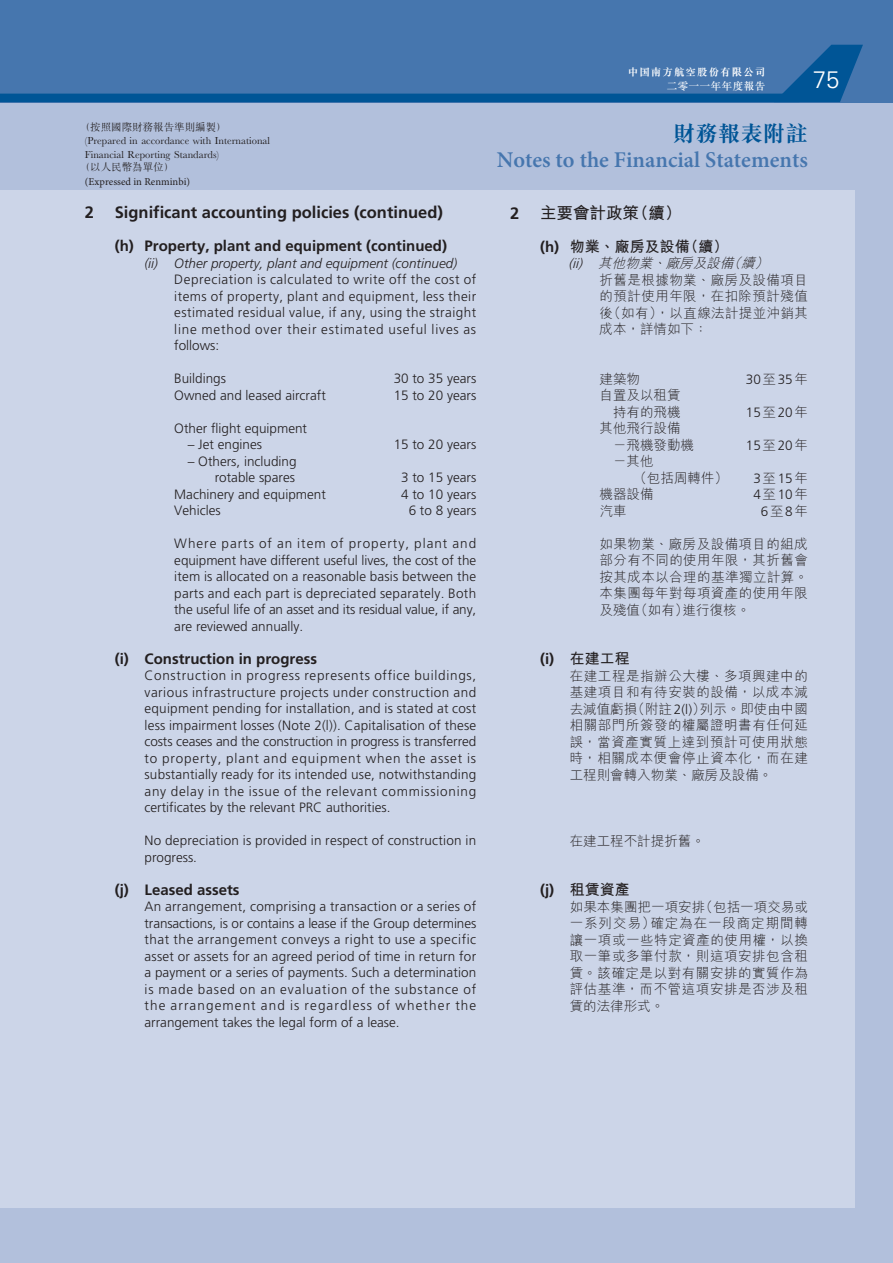
<style>
.page{position:relative;width:893px;height:1263px;background:#fff}
.page>*{position:absolute;margin:0;border:0;box-sizing:border-box;transform-origin:0 0}
.t1{font:300 24px "Univers";color:#fff}
.t2{font:600 22.5px "Minion Pro";color:#4676ae}
.t3{font:22.5px "M Sung HK Bold E Ten B5 H";color:#005596}
.t4{font:700 16.5px "Frutiger";color:#231f20}
.t5{font:16.5px "M Hei HK Bold E Ten B5 H";color:#231f20}
.t6{font:700 15px "Frutiger";color:#231f20}
.t7{font:15px "M Hei HK Bold E Ten B5 H";color:#231f20}
.t8{font:300 13.5px/16.5px "Frutiger";color:#231f20;text-align:justify}
.t9{font:13.5px/16.5px "M Hei HK Light E Ten B5 H";letter-spacing:.035em;color:#231f20;text-align:justify}
.t10{font:300 13.5px/16.5px "Frutiger";letter-spacing:.02em;color:#231f20}
.t11{font:italic 300 13.5px "Frutiger";color:#231f20}
.t12{font:13.5px/16.5px "M Hei HK Light E Ten B5 H";color:#231f20}
.t13{font:10.5px "M Sung HK Light E Ten B5 H";color:#231f20}
.t14{font:10.5px "Minion Pro";color:#231f20}
.t15{font:10.5px "M Sung HK Bold E Ten B5 H";letter-spacing:.1em;color:#fff}
.t16{font:10.5px "M Sung HK Medium E Ten B5 H";letter-spacing:.05em;color:#fff}
.s1{font-family:"Frutiger";font-weight:700}
.s2{font-family:"Frutiger";font-weight:300;font-style:italic}
.s3{font-style:italic}
.s4{font-family:"M Hei HK Light E Ten B5 H";font-weight:400}
.s5{font-family:"Frutiger";font-weight:300}
</style>
<div class="page">
<div style="left:0;top:94px;width:893px;height:1169px;background:#b2c0dc"></div>
<div style="left:0;top:0;width:893px;height:102px;background:#4676ae"></div>
<div style="left:0;top:94px;width:799px;height:8px;background:#005596"></div>
<svg style="left:774px;top:45px;width:89px;height:57px"></svg>
<div style="left:0;top:190px;width:855px;height:1018px;background:#ccd5e8"></div>
<p class="t13" style="left:80px;top:123px;width:148px">（按照國際財務報告準則編製）</p>
<p class="t13" style="left:85px;top:136px;width:186px">(Prepared in accordance with International</p>
<p class="t13" style="left:85px;top:150px;width:136px">Financial Reporting Standards)</p>
<p class="t13" style="left:80px;top:163px;width:96px">（以人民幣為單位）</p>
<p class="t14" style="left:85px;top:177px;width:107px">(Expressed in Renminbi)</p>
<p class="t4" style="left:85px;top:206px;width:359px">2 Significant accounting policies (continued)</p>
<p class="t6" style="left:115px;top:240px;width:334px">(h) Property, plant and equipment (continued)</p>
<p class="t11" style="left:145px;top:258px;width:314px">(ii) Other property, plant and equipment (continued)</p>
<p class="t8" style="left:174px;top:272px;width:303px">Depreciation is calculated to write off the cost of items of property, plant and equipment, less their estimated residual value, if any, using the straight line method over their estimated useful lives as follows:</p>
<p class="t8" style="left:174px;top:371px;width:53px">Buildings</p>
<p class="t8" style="left:394px;top:371px;width:84px">30 to 35 years</p>
<p class="t8" style="left:174px;top:388px;width:153px">Owned and leased aircraft</p>
<p class="t8" style="left:394px;top:388px;width:84px">15 to 20 years</p>
<p class="t8" style="left:174px;top:421px;width:134px">Other flight equipment</p>
<p class="t8" style="left:188px;top:437px;width:76px">– Jet engines</p>
<p class="t8" style="left:394px;top:437px;width:84px">15 to 20 years</p>
<p class="t8" style="left:188px;top:454px;width:110px;text-align:right">– Others, including rotable spares</p>
<p class="t8" style="left:401px;top:470px;width:77px">3 to 15 years</p>
<p class="t8" style="left:174px;top:487px;width:153px">Machinery and equipment</p>
<p class="t8" style="left:401px;top:487px;width:77px">4 to 10 years</p>
<p class="t8" style="left:174px;top:503px;width:48px">Vehicles</p>
<p class="t8" style="left:409px;top:503px;width:69px">6 to 8 years</p>
<p class="t8" style="left:174px;top:536px;width:303px">Where parts of an item of property, plant and equipment have different useful lives, the cost of the item is allocated on a reasonable basis between the parts and each part is depreciated separately. Both the useful life of an asset and its residual value, if any, are reviewed annually.</p>
<p class="t6" style="left:115px;top:652px;width:204px">(i) Construction in progress</p>
<p class="t8" style="left:145px;top:668px;width:333px">Construction in progress represents office buildings, various infrastructure projects under construction and equipment pending for installation, and is stated at cost less impairment losses (Note 2(l)). Capitalisation of these costs ceases and the construction in progress is transferred to property, plant and equipment when the asset is substantially ready for its intended use, notwithstanding any delay in the issue of the relevant commissioning certificates by the relevant PRC authorities.</p>
<p class="t10" style="left:145px;top:833px;width:333px">No depreciation is provided in respect of construction in progress.</p>
<p class="t6" style="left:115px;top:883px;width:126px">(j) Leased assets</p>
<p class="t8" style="left:145px;top:899px;width:333px">An arrangement, comprising a transaction or a series of transactions, is or contains a lease if the Group determines that the arrangement conveys a right to use a specific asset or assets for an agreed period of time in return for a payment or a series of payments. Such a determination is made based on an evaluation of the substance of the arrangement and is regardless of whether the arrangement takes the legal form of a lease.</p>
<p class="t15" style="left:628px;top:68px;width:139px">中国南方航空股份有限公司</p>
<p class="t16" style="left:667px;top:82px;width:100px">二零一一年年度報告</p>
<h1 class="t1" style="left:813px;top:71px;width:28px">75</h1>
<h2 class="t3" style="left:673px;top:125px;width:136px">財務報表附註</h2>
<h2 class="t2" style="left:497px;top:151px;width:313px">Notes to the Financial Statements</h2>
<p class="t5" style="left:510px;top:206px;width:173px"><span class="s1">2</span> 主要會計政策（續）</p>
<p class="t7" style="left:540px;top:241px;width:190px"><span class="s1">(h)</span> 物業、廠房及設備（續）</p>
<p class="t9" style="left:599px;top:257px;width:210px;text-align:left;text-indent:-31px"><span class="s2">(ii)</span> <span class="s3">其他物業、廠房及設備（續）<br></span>折舊是根據物業、廠房及設備項目的預計使用年限，在扣除預計殘值後（如有），以直線法計提並沖銷其成本，詳情如下：</p>
<p class="t9" style="left:599px;top:372px;width:42px">建築物</p>
<p class="t8" style="left:746px;top:372px;width:64px">30<span class="s4">至</span>35<span class="s4">年</span></p>
<p class="t12" style="left:599px;top:389px;width:82px">自置及以租賃　持有的飛機</p>
<p class="t8" style="left:746px;top:405px;width:64px">15<span class="s4">至</span>20<span class="s4">年</span></p>
<p class="t12" style="left:599px;top:422px;width:96px">其他飛行設備　－飛機發動機</p>
<p class="t9" style="left:613px;top:455px;width:116px;text-indent:-14px">　－其他<br>　　（包括周轉件）</p>
<p class="t8" style="left:746px;top:438px;width:64px">15<span class="s4">至</span>20<span class="s4">年</span></p>
<p class="t8" style="left:753px;top:471px;width:56px">3<span class="s4">至</span>15<span class="s4">年</span></p>
<p class="t9" style="left:599px;top:488px;width:55px">機器設備</p>
<p class="t8" style="left:753px;top:487px;width:56px">4<span class="s4">至</span>10<span class="s4">年</span></p>
<p class="t9" style="left:599px;top:504px;width:28px">汽車</p>
<p class="t8" style="left:761px;top:504px;width:49px">6<span class="s4">至</span>8<span class="s4">年</span></p>
<p class="t9" style="left:599px;top:537px;width:210px">如果物業、廠房及設備項目的組成部分有不同的使用年限，其折舊會按其成本以合理的基準獨立計算。本集團每年對每項資產的使用年限及殘值（如有）進行復核。</p>
<p class="t7" style="left:540px;top:653px;width:91px"><span class="s1">(i)</span> 在建工程</p>
<p class="t9" style="left:570px;top:669px;width:240px">在建工程是指辦公大樓、多項興建中的基建項目和有待安裝的設備，以成本減去減值虧損（附註<span class="s5">2(l)</span>）列示。即使由中國相關部門所簽發的權屬證明書有任何延誤，當資產實質上達到預計可使用狀態時，相關成本便會停止資本化，而在建工程則會轉入物業、廠房及設備。</p>
<p class="t12" style="left:570px;top:834px;width:136px">在建工程不計提折舊。</p>
<p class="t7" style="left:540px;top:884px;width:91px"><span class="s1">(j)</span> 租賃資產</p>
<p class="t9" style="left:570px;top:900px;width:240px">如果本集團把一項安排（包括一項交易或一系列交易）確定為在一段商定期間轉讓一項或一些特定資產的使用權，以換取一筆或多筆付款，則這項安排包含租賃。該確定是以對有關安排的實質作為評估基準，而不管這項安排是否涉及租賃的法律形式。</p>
</div>
